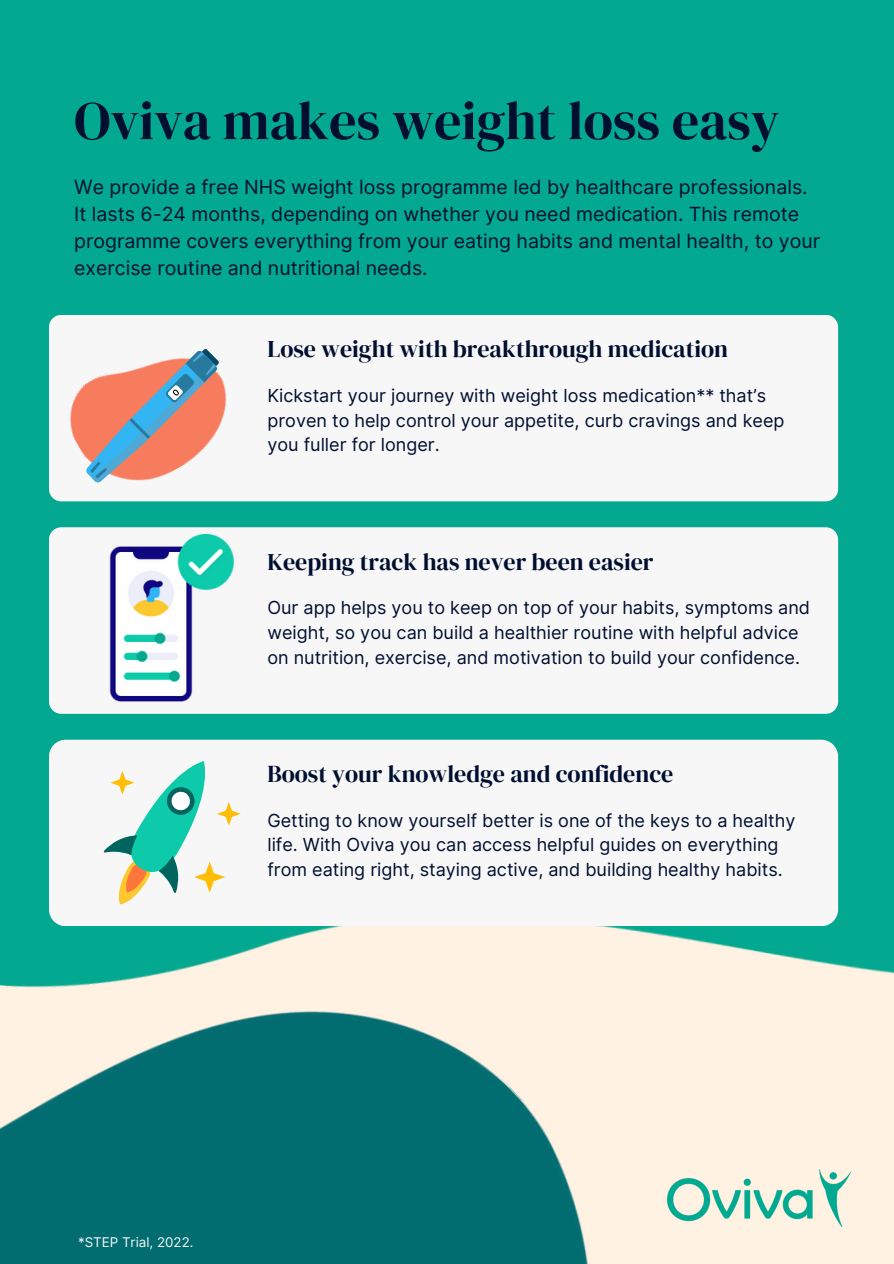
<style>
.page{position:relative;width:894px;height:1264px;background:#fff}
.page>*{position:absolute;margin:0;border:0;box-sizing:border-box;transform-origin:0 0}
.t1{font:54px "DM Serif Display";color:#000e30}
.t2{font:24px "DM Serif Display";color:#000e30}
.t3{font:19.5px/27px "Inter";color:#000e30}
.t4{font:18px/24.8px "Inter";color:#000e30}
.t5{font:13.35px "Inter";color:#f7f7f7}
</style>
<div class="page">
<div style="left:0;top:0;width:893px;height:1108px;background:#02a88f"></div>
<div style="left:49px;top:315px;width:788px;height:186px;background:#f7f7f7;border-radius:12px"></div>
<div style="left:49px;top:527px;width:788px;height:186px;background:#f7f7f7;border-radius:12px"></div>
<svg style="left:49px;top:739px;width:788px;height:187px"></svg>
<img style="left:0;top:778px;width:780px;height:485px">
<svg style="left:103px;top:761px;width:138px;height:143px"></svg>
<img style="left:109px;top:535px;width:126px;height:167px">
<img style="left:53px;top:374px;width:196px;height:132px">
<svg style="left:86px;top:349px;width:133px;height:133px"></svg>
<img style="left:667px;top:1169px;width:182px;height:57px">
<p class="t1" style="left:74px;top:83px;width:706px">Oviva makes weight loss easy</p>
<h2 class="t3" style="left:74px;top:173px;width:747px">We provide a free NHS weight loss programme led by healthcare professionals.<br>It lasts 6-24 months, depending on whether you need medication. This remote programme covers everything from your eating habits and mental health, to your exercise routine and nutritional needs.</h2>
<h2 class="t2" style="left:267px;top:332px;width:462px">Lose weight with breakthrough medication</h2>
<h3 class="t4" style="left:267px;top:383px;width:518px">Kickstart your journey with weight loss medication** that’s proven to help control your appetite, curb cravings and keep you fuller for longer.</h3>
<p class="t2" style="left:267px;top:545px;width:387px">Keeping track has never been easier</p>
<h3 class="t4" style="left:267px;top:595px;width:544px">Our app helps you to keep on top of your habits, symptoms and weight, so you can build a healthier routine with helpful advice on nutrition, exercise, and motivation to build your confidence.</h3>
<h3 class="t2" style="left:267px;top:756px;width:407px">Boost your knowledge and confidence</h3>
<p class="t4" style="left:267px;top:807px;width:529px">Getting to know yourself better is one of the keys to a healthy life. With Oviva you can access helpful guides on everything from eating right, staying active, and building healthy habits.</p>
<p class="t5" style="left:78px;top:1233px;width:117px">*STEP Trial, 2022.</p>
</div>
